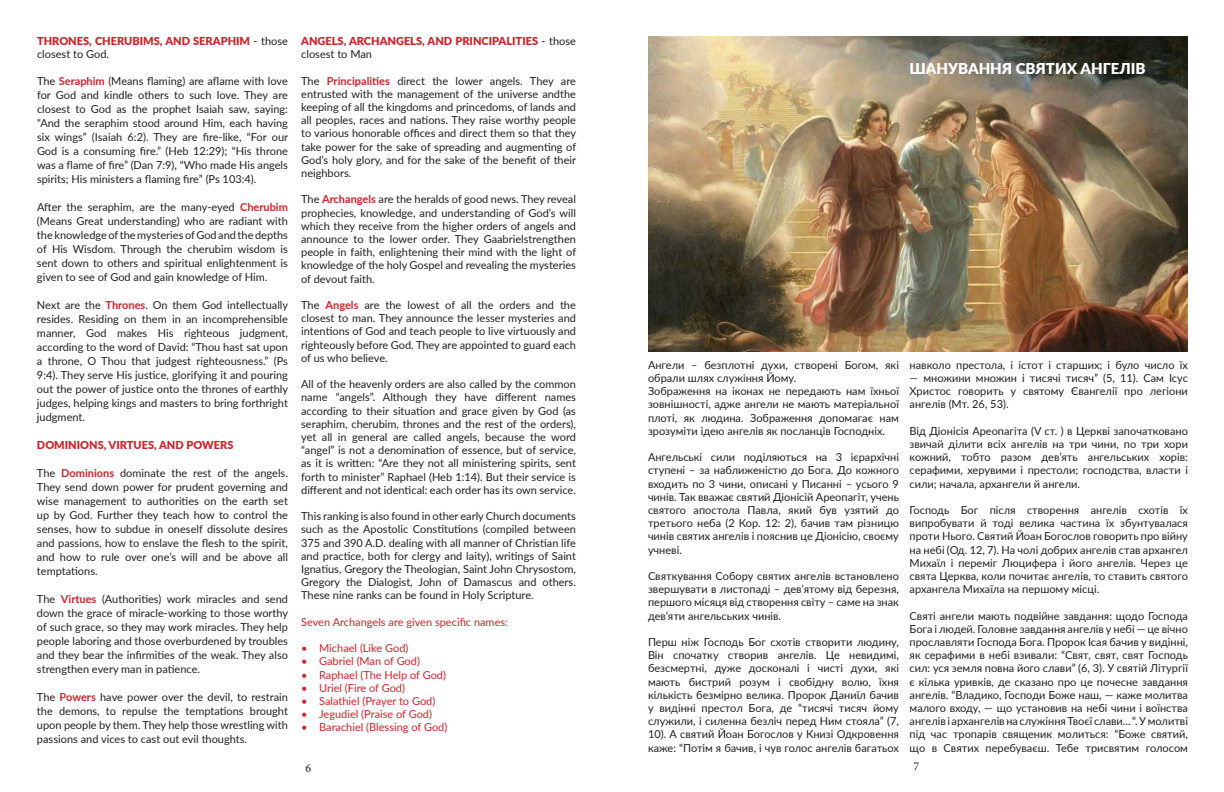
<style>
.page{position:relative;width:1224px;height:792px;background:#fff}
.page>*{position:absolute;margin:0;border:0;box-sizing:border-box;transform-origin:0 0}
.t1{font:900 15px "Lato";color:#fff}
.t2{font:12px "Minion Pro";color:#231f20}
.t3{font:11px/13.2px "Lato";color:#231f20;text-align:justify}
.t4{font:11px "Lato";color:#d1232a}
.t5{font:900 11px/13.2px "Lato";color:#d1232a}
.s1{font-weight:400;color:#231f20}
.s2{font-weight:700;color:#d1232a}
</style>
<div class="page">
<img style="left:648px;top:36px;width:540px;height:316px">
<p class="t5" style="left:37px;top:34px;width:252px">THRONES, CHERUBIMS, AND SERAPHIM <span class="s1">- those closest to God.</span></p>
<p class="t3" style="left:37px;top:74px;width:253px;line-height:14px">The <span class="s2">Seraphim</span> (Means flaming) are aflame with love for God and kindle others to such love. They are closest to God as the prophet Isaiah saw, saying: “And the seraphim stood around Him, each having six wings” (Isaiah 6:2). They are fire-like, “For our God is a consuming fire.” (Heb 12:29); “His throne was a flame of fire” (Dan 7:9), “Who made His angels spirits; His ministers a flaming fire” (Ps 103:4).</p>
<p class="t3" style="left:37px;top:200px;width:252px;line-height:14px">After the seraphim, are the many-eyed <span class="s2">Cherubim </span>(Means Great understanding) who are radiant with the knowledge of the mysteries of God and the depths of His Wisdom. Through the cherubim wisdom is sent down to others and spiritual enlightenment is given to see of God and gain knowledge of Him.</p>
<p class="t3" style="left:37px;top:298px;width:253px;line-height:14px">Next are the <span class="s2">Thrones</span>. On them God intellectually resides. Residing on them in an incomprehensible manner, God makes His righteous judgment, according to the word of David: “Thou hast sat upon a throne, O Thou that judgest righteousness.” (Ps 9:4). They serve His justice, glorifying it and pouring out the power of justice onto the thrones of earthly judges, helping kings and masters to bring forthright judgment.</p>
<p class="t5" style="left:37px;top:438px;width:198px">DOMINIONS, VIRTUES, AND POWERS</p>
<p class="t3" style="left:37px;top:466px;width:253px;line-height:14px">The <span class="s2">Dominions</span> dominate the rest of the angels.<br>They send down power for prudent governing and wise management to authorities on the earth set up by God. Further they teach how to control the senses, how to subdue in oneself dissolute desires and passions, how to enslave the flesh to the spirit, and how to rule over one’s will and be above all temptations.</p>
<p class="t3" style="left:37px;top:592px;width:253px;line-height:14px">The <span class="s2">Virtues</span> (Authorities) work miracles and send down the grace of miracle-working to those worthy of such grace, so they may work miracles. They help people laboring and those overburdened by troubles and they bear the infirmities of the weak. They also strengthen every man in patience.</p>
<p class="t3" style="left:37px;top:690px;width:252px;line-height:14px">The <span class="s2">Powers</span> have power over the devil, to restrain the demons, to repulse the temptations brought upon people by them. They help those wrestling with passions and vices to cast out evil thoughts.</p>
<p class="t5" style="left:301px;top:34px;width:276px">ANGELS, ARCHANGELS, AND PRINCIPALITIES <span class="s1">- those closest to Man</span></p>
<p class="t3" style="left:301px;top:73px;width:277px">The <span class="s2">Principalities</span> direct the lower angels. They are entrusted with the management of the universe andthe keeping of all the kingdoms and princedoms, of lands and all peoples, races and nations. They raise worthy people to various honorable offices and direct them so that they take power for the sake of spreading and augmenting of God’s holy glory, and for the sake of the benefit of their neighbors.</p>
<p class="t3" style="left:301px;top:192px;width:276px">The <span class="s2">Archangels</span> are the heralds of good news. They reveal prophecies, knowledge, and understanding of God’s will which they receive from the higher orders of angels and announce to the lower order. They Gaabrielstrengthen people in faith, enlightening their mind with the light of knowledge of the holy Gospel and revealing the mysteries of devout faith.</p>
<p class="t3" style="left:301px;top:298px;width:276px">The <span class="s2">Angels</span> are the lowest of all the orders and the closest to man. They announce the lesser mysteries and intentions of God and teach people to live virtuously and righteously before God. They are appointed to guard each of us who believe.</p>
<p class="t3" style="left:301px;top:377px;width:276px">All of the heavenly orders are also called by the common name “angels”. Although they have different names according to their situation and grace given by God (as seraphim, cherubim, thrones and the rest of the orders), yet all in general are called angels, because the word “angel” is not a denomination of essence, but of service, as it is written: “Are they not all ministering spirits, sent forth to minister” Raphael (Heb 1:14). But their service is different and not identical: each order has its own service.</p>
<p class="t3" style="left:301px;top:509px;width:276px">This ranking is also found in other early Church documents such as the Apostolic Constitutions (compiled between 375 and 390 A.D. dealing with all manner of Christian life and practice, both for clergy and laity), writings of Saint Ignatius, Gregory the Theologian, Saint John Chrysostom, Gregory the Dialogist, John of Damascus and others.<br>These nine ranks can be found in Holy Scripture.</p>
<p class="t4" style="left:301px;top:614px;width:208px">Seven Archangels are given specific names:</p>
<p class="t4" style="left:301px;top:640px;width:109px">• Michael (Like God)</p>
<p class="t4" style="left:301px;top:653px;width:120px">• Gabriel (Man of God)</p>
<p class="t4" style="left:301px;top:667px;width:146px">• Raphael (The Help of God)</p>
<p class="t4" style="left:301px;top:680px;width:105px">• Uriel (Fire of God)</p>
<p class="t4" style="left:301px;top:693px;width:136px">• Salathiel (Prayer to God)</p>
<p class="t4" style="left:301px;top:706px;width:132px">• Jegudiel (Praise of God)</p>
<p class="t4" style="left:301px;top:719px;width:148px">• Barachiel (Blessing of God)</p>
<p class="t2" style="left:306px;top:760px;width:7px">6</p>
<h1 class="t1" style="left:910px;top:58px;width:238px">ШАНУВАННЯ СВЯТИХ АНГЕЛІВ</h1>
<p class="t3" style="left:648px;top:358px;width:253px;text-align:left">Ангели – безплотні духи, створені Богом, які обрали шлях служіння Йому.<br>Зображення на іконах не передають нам їхньої зовнішності, адже ангели не мають матеріальної плоті, як людина. Зображення допомагає нам зрозуміти ідею ангелів як посланців Господніх.</p>
<p class="t3" style="left:648px;top:450px;width:253px">Ангельські сили поділяються на 3 ієрархічні ступені – за наближеністю до Бога. До кожного входить по 3 чини, описані у Писанні – усього 9 чинів. Так вважає святий Діонісій Ареопагіт, учень святого апостола Павла, який був узятий до третього неба (2 Кор. 12: 2), бачив там різницю чинів святих ангелів і пояснив це Діонісію, своєму учневі.</p>
<p class="t3" style="left:648px;top:569px;width:252px">Святкування Собору святих ангелів встановлено звершувати в листопаді – дев’ятому від березня, першого місяця від створення світу – саме на знак дев’яти ангельських чинів.</p>
<p class="t3" style="left:648px;top:635px;width:253px">Перш ніж Господь Бог схотів створити людину, Він спочатку створив ангелів. Це невидимі, безсмертні, дуже досконалі і чисті духи, які мають бистрий розум і свобідну волю, їхня кількість безмірно велика. Пророк Даниїл бачив у видінні престол Бога, де “тисячі тисяч йому служили, і силенна безліч перед Ним стояла” (7, 10). А святий Йоан Богослов у Книзі Одкровення каже: “Потім я бачив, і чув голос ангелів багатьох</p>
<p class="t3" style="left:910px;top:358px;width:280px">навколо престола, і істот і старших; і було число їх</p>
<p class="t3" style="left:910px;top:371px;width:280px">— множини множин і тисячі тисяч” (5, 11). Сам Ісус Христос говорить у святому Євангелії про легіони ангелів (Мт. 26, 53).</p>
<p class="t3" style="left:910px;top:424px;width:280px">Від Діонісія Ареопагіта (V ст. ) в Церкві започатковано звичай ділити всіх ангелів на три чини, по три хори кожний, тобто разом дев’ять ангельських хорів: серафими, херувими і престоли; господства, власти і сили; начала, архангели й ангели.</p>
<p class="t3" style="left:910px;top:503px;width:280px">Господь Бог після створення ангелів схотів їх випробувати й тоді велика частина їх збунтувалася проти Нього. Святий Йоан Богослов говорить про війну на небі (Од. 12, 7). На чолі добрих ангелів став архангел Михаїл і переміг Люцифера і його ангелів. Через це свята Церква, коли почитає ангелів, то ставить святого архангела Михаїла на першому місці.</p>
<p class="t3" style="left:910px;top:609px;width:280px">Святі ангели мають подвійне завдання: щодо Господа Бога і людей. Головне завдання ангелів у небі — це вічно прославляти Господа Бога. Пророк Ісая бачив у видінні, як серафими в небі взивали: “Свят, свят, свят Господь сил: уся земля повна його слави” (6, 3). У святій Літургії є кілька уривків, де сказано про це почесне завдання ангелів. “Владико, Господи Боже наш, — каже молитва малого входу, — що установив на небі чини і воїнства ангелів і архангелів на служіння Твоєї слави... “. У молитві під час тропарів священик молиться: “Боже святий, що в Святих перебуваєш. Тебе трисвятим голосом</p>
<p class="t2" style="left:914px;top:758px;width:7px">7</p>
</div>
